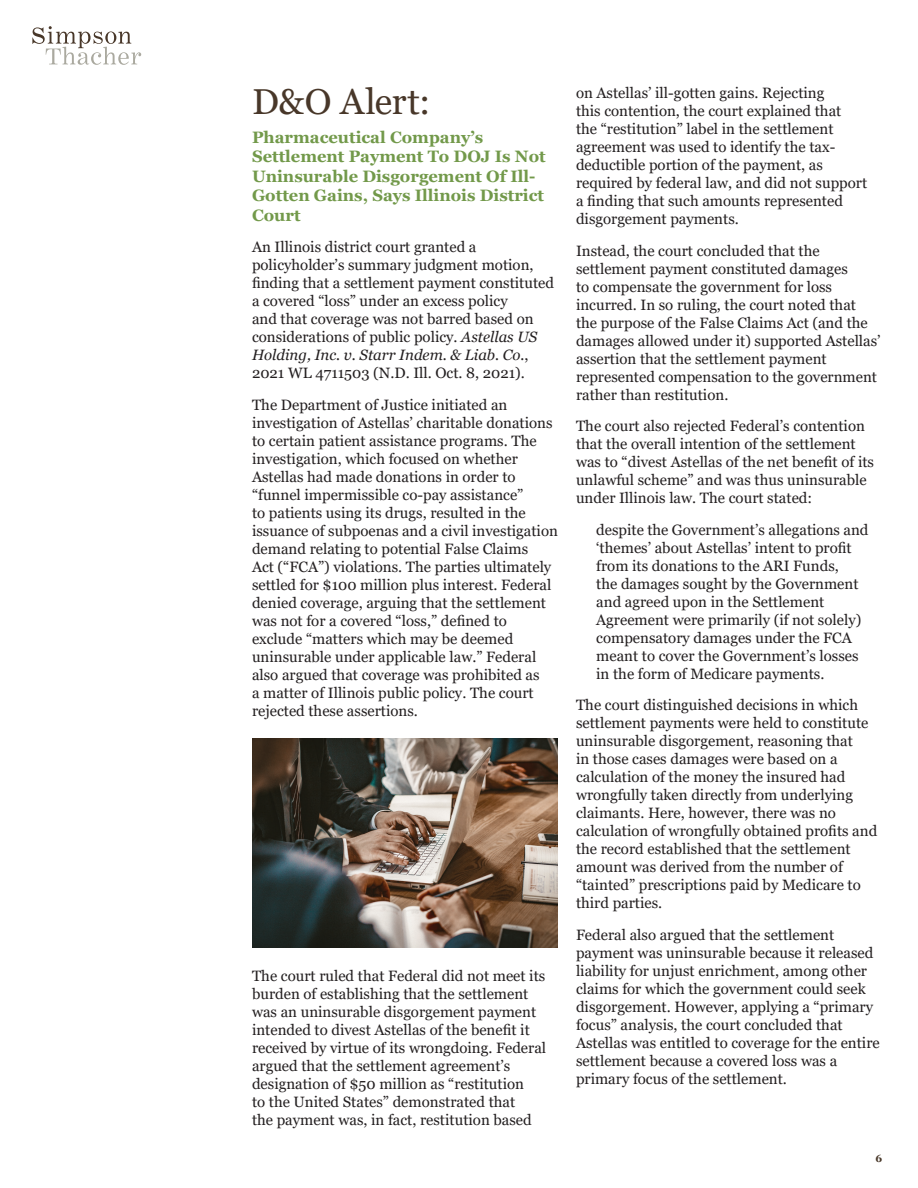
<style>
.page{position:relative;width:918px;height:1188px;background:#fff}
.page>*{position:absolute;margin:0;border:0;box-sizing:border-box;transform-origin:0 0}
.Subhead_24_26{font:36px "Georgia";letter-spacing:.005em;color:#483729}
.Head_Level_2{font:700 16.5px/19.5px "Georgia";color:#72994a}
.Standard_Text{font:15px/18px "Georgia";color:#231f20}
.IndentedBothSides{font:15px/18px "Georgia";color:#231f20}
.t1{font:700 10.5px "Georgia";color:#483729}
.s1{font-style:italic}
</style>
<div class="page">
<svg style="left:32px;top:26px;width:109px;height:39px"></svg>
<img style="left:252px;top:739px;width:306px;height:209px">
<p class="Subhead_24_26" style="left:252px;top:80px;width:180px">D&amp;O Alert:</p>
<p class="Head_Level_2" style="left:252px;top:127px;width:295px">Pharmaceutical Company’s<br>Settlement Payment To DOJ Is Not<br>Uninsurable Disgorgement Of Ill-<br>Gotten Gains, Says Illinois District<br>Court</p>
<p class="Standard_Text" style="left:252px;top:238px;width:304px">An Illinois district court granted a policyholder’s summary judgment motion, finding that a settlement payment constituted a covered “loss” under an excess policy<br>and that coverage was not barred based on considerations of public policy. <span class="s1">Astellas US Holding, Inc. v. Starr Indem. &amp; Liab. Co.</span>, 2021 WL 4711503 (N.D. Ill. Oct. 8, 2021).</p>
<p class="Standard_Text" style="left:252px;top:396px;width:307px">The Department of Justice initiated an investigation of Astellas’ charitable donations to certain patient assistance programs. The investigation, which focused on whether Astellas had made donations in order to “funnel impermissible co-pay assistance”<br>to patients using its drugs, resulted in the issuance of subpoenas and a civil investigation demand relating to potential False Claims<br>Act (“FCA”) violations. The parties ultimately settled for $100 million plus interest. Federal denied coverage, arguing that the settlement was not for a covered “loss,” defined to exclude “matters which may be deemed uninsurable under applicable law.” Federal also argued that coverage was prohibited as<br>a matter of Illinois public policy. The court rejected these assertions.</p>
<p class="Standard_Text" style="left:252px;top:967px;width:296px">The court ruled that Federal did not meet its burden of establishing that the settlement was an uninsurable disgorgement payment intended to divest Astellas of the benefit it received by virtue of its wrongdoing. Federal argued that the settlement agreement’s designation of $50 million as “restitution<br>to the United States” demonstrated that<br>the payment was, in fact, restitution based</p>
<p class="Standard_Text" style="left:576px;top:84px;width:293px">on Astellas’ ill-gotten gains. Rejecting<br>this contention, the court explained that<br>the “restitution” label in the settlement agreement was used to identify the tax&shy;deductible portion of the payment, as required by federal law, and did not support a finding that such amounts represented disgorgement payments.</p>
<p class="Standard_Text" style="left:576px;top:242px;width:306px">Instead, the court concluded that the settlement payment constituted damages<br>to compensate the government for loss incurred. In so ruling, the court noted that the purpose of the False Claims Act (and the damages allowed under it) supported Astellas’ assertion that the settlement payment represented compensation to the government rather than restitution.</p>
<p class="Standard_Text" style="left:576px;top:417px;width:300px">The court also rejected Federal’s contention that the overall intention of the settlement was to “divest Astellas of the net benefit of its unlawful scheme” and was thus uninsurable under Illinois law. The court stated:</p>
<p class="IndentedBothSides" style="left:596px;top:521px;width:274px">despite the Government’s allegations and ‘themes’ about Astellas’ intent to profit from its donations to the ARI Funds,<br>the damages sought by the Government and agreed upon in the Settlement Agreement were primarily (if not solely) compensatory damages under the FCA meant to cover the Government’s losses in the form of Medicare payments.</p>
<p class="Standard_Text" style="left:576px;top:696px;width:303px">The court distinguished decisions in which settlement payments were held to constitute uninsurable disgorgement, reasoning that<br>in those cases damages were based on a calculation of the money the insured had wrongfully taken directly from underlying claimants. Here, however, there was no calculation of wrongfully obtained profits and the record established that the settlement amount was derived from the number of “tainted” prescriptions paid by Medicare to third parties.</p>
<p class="Standard_Text" style="left:576px;top:926px;width:305px">Federal also argued that the settlement payment was uninsurable because it released liability for unjust enrichment, among other claims for which the government could seek disgorgement. However, applying a “primary focus” analysis, the court concluded that Astellas was entitled to coverage for the entire settlement because a covered loss was a primary focus of the settlement.</p>
<p class="t1" style="left:876px;top:1152px;width:8px">6</p>
</div>
